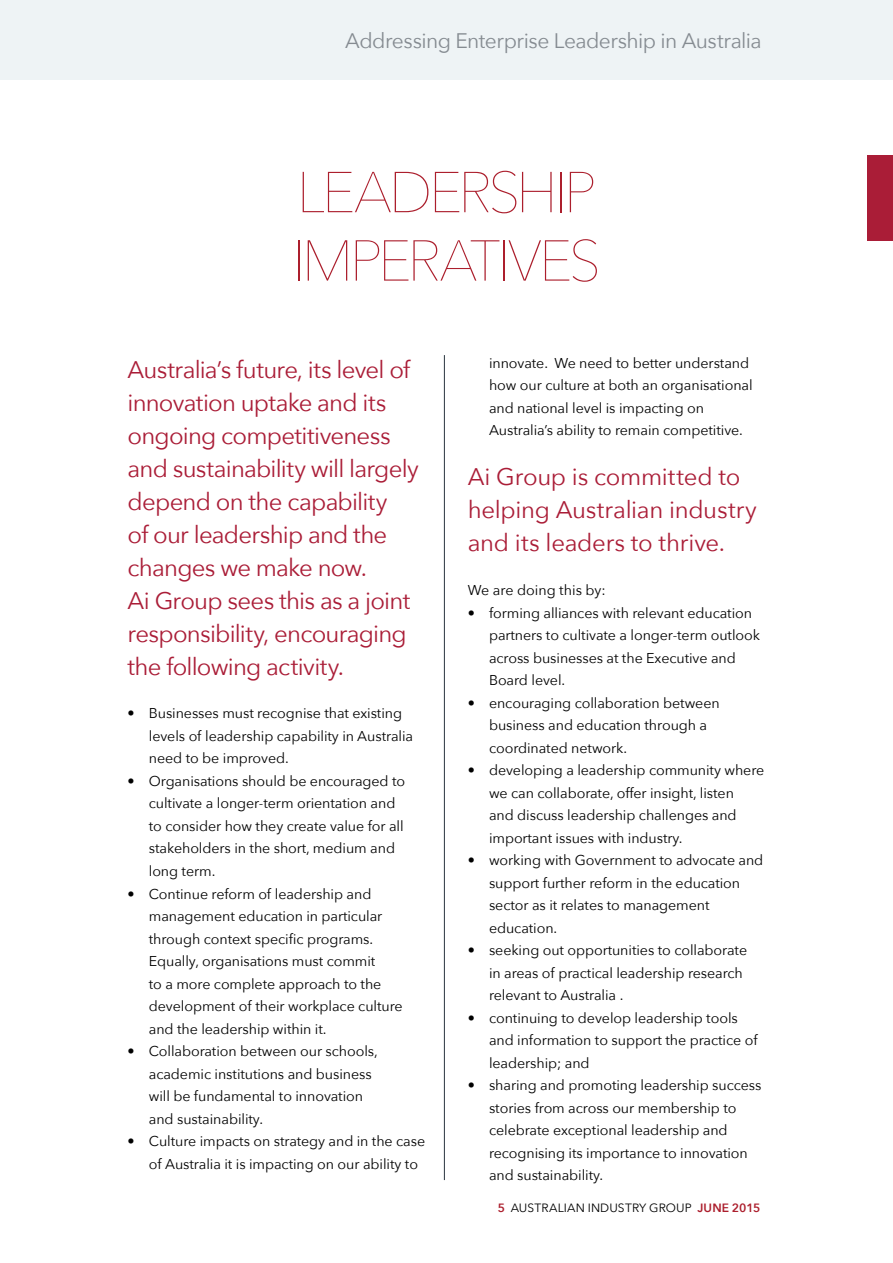
<style>
.page{position:relative;width:893px;height:1263px;background:#fff}
.page>*{position:absolute;margin:0;border:0;box-sizing:border-box;transform-origin:0 0}
.t1{font:200 57px/68.4px "Avenir Next";letter-spacing:-.065em;color:#ac1f2d}
.t2{font:24px/33px "Avenir Next";letter-spacing:-.03em;color:#aa1d37}
.t3{font:24px/33px "Avenir Next";letter-spacing:-.01em;color:#aa1d37}
.t4{font:21px "Avenir Next";letter-spacing:-.025em;color:#858b91}
.t5{font:14.25px/22.5px "Avenir Next";letter-spacing:-.005em;color:#000}
.t6{font:12px "Avenir Next";letter-spacing:.01em;color:#000}
.s1{font-weight:600;color:#ac1f2d}
</style>
<div class="page">
<div style="left:0;top:0;width:893px;height:80px;background:#eef3f5"></div>
<hr style="left:444px;top:355px;width:1px;height:825px;background:#333e48">
<div style="left:867px;top:155px;width:26px;height:85px;background:#aa1d37"></div>
<h3 class="t4" style="left:345px;top:23px;width:418px">Addressing Enterprise Leadership in Australia</h3>
<h1 class="t1" style="left:292px;top:154px;width:311px">LEADERSHIP<br>IMPERATIVES</h1>
<p class="t2" style="left:128px;top:352px;width:293px">Australia’s future, its level of innovation uptake and its ongoing competitiveness and sustainability will largely depend on the capability<br>of our leadership and the changes we make now.<br>Ai Group sees this as a joint responsibility, encouraging the following activity.</p>
<p class="t5" style="left:149px;top:702px;width:266px;text-indent:-21px">• Businesses must recognise that existing levels of leadership capability in Australia need to be improved.</p>
<p class="t5" style="left:149px;top:769px;width:258px;text-indent:-21px">• Organisations should be encouraged to cultivate a longer-term orientation and to consider how they create value for all stakeholders in the short, medium and long term.</p>
<p class="t5" style="left:149px;top:882px;width:255px;text-indent:-21px">• Continue reform of leadership and management education in particular through context specific programs.<br>Equally, organisations must commit<br>to a more complete approach to the development of their workplace culture and the leadership within it.</p>
<p class="t5" style="left:149px;top:1039px;width:231px;text-indent:-21px">• Collaboration between our schools, academic institutions and business will be fundamental to innovation and sustainability.</p>
<p class="t5" style="left:149px;top:1129px;width:278px;text-indent:-21px">• Culture impacts on strategy and in the case of Australia it is impacting on our ability to</p>
<p class="t5" style="left:489px;top:351px;width:265px">innovate. We need to better understand how our culture at both an organisational and national level is impacting on Australia’s ability to remain competitive.</p>
<h2 class="t3" style="left:468px;top:460px;width:291px">Ai Group is committed to helping Australian industry and its leaders to thrive.</h2>
<p class="t5" style="left:468px;top:578px;width:139px">We are doing this by:</p>
<p class="t5" style="left:489px;top:601px;width:273px;text-indent:-21px">• forming alliances with relevant education partners to cultivate a longer-term outlook across businesses at the Executive and Board level.</p>
<p class="t5" style="left:489px;top:691px;width:232px;text-indent:-21px">• encouraging collaboration between business and education through a coordinated network.</p>
<p class="t5" style="left:489px;top:758px;width:277px;text-indent:-21px">• developing a leadership community where we can collaborate, offer insight, listen<br>and discuss leadership challenges and important issues with industry.</p>
<p class="t5" style="left:489px;top:848px;width:276px;text-indent:-21px">• working with Government to advocate and support further reform in the education sector as it relates to management education.</p>
<p class="t5" style="left:489px;top:938px;width:260px;text-indent:-21px">• seeking out opportunities to collaborate in areas of practical leadership research relevant to Australia .</p>
<p class="t5" style="left:489px;top:1006px;width:270px;text-indent:-21px">• continuing to develop leadership tools and information to support the practice of leadership; and</p>
<p class="t5" style="left:489px;top:1073px;width:274px;text-indent:-21px">• sharing and promoting leadership success stories from across our membership to celebrate exceptional leadership and recognising its importance to innovation and sustainability.</p>
<p class="t6" style="left:498px;top:1198px;width:264px"><span class="s1">5</span> AUSTRALIAN INDUSTRY GROUP <span class="s1">JUNE 2015</span></p>
</div>
